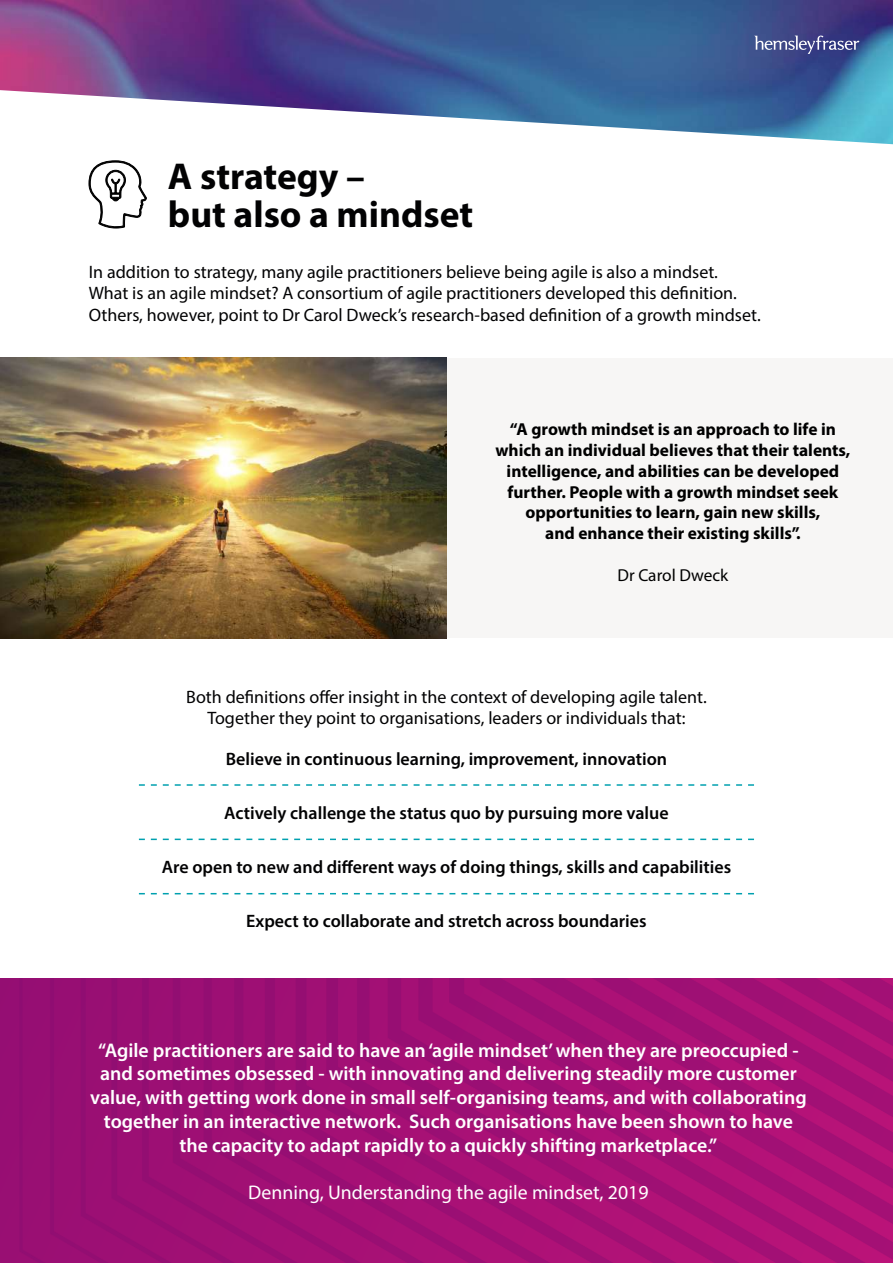
<style>
.page{position:relative;width:893px;height:1263px;background:#fff}
.page>*{position:absolute;margin:0;border:0;box-sizing:border-box;transform-origin:0 0}
.t1{font:700 37.5px/37.5px "Myriad Pro";color:#020203}
.t2{font:600 19.8px/23.7px "Myriad Pro";color:#fff;text-align:center}
.t3{font:19.8px "Myriad Pro";color:#fff}
.t4{font:18px/21.6px "Myriad Pro";color:#020203}
.t5{font:600 18px "Myriad Pro";color:#020203}
.t6{font:700 17.4px/20.9px "Myriad Pro";color:#000;text-align:center}
.t7{font:17.4px "Myriad Pro";color:#000}
</style>
<div class="page">
<img style="left:0;top:0;width:893px;height:144px">
<svg style="left:754px;top:36px;width:105px;height:18px;background:#61689d"></svg>
<div style="left:0;top:359px;width:893px;height:279px;background:#f7f6f5"></div>
<img style="left:0;top:357px;width:446px;height:281px">
<img style="left:0;top:978px;width:893px;height:285px">
<svg style="left:89px;top:160px;width:58px;height:68px"></svg>
<svg style="left:139px;top:784px;width:615px;height:2px"></svg>
<svg style="left:139px;top:838px;width:615px;height:2px"></svg>
<svg style="left:139px;top:893px;width:615px;height:1px"></svg>
<h1 class="t1" style="left:168px;top:156px;width:307px">A strategy –<br>but also a mindset</h1>
<p class="t4" style="left:89px;top:261px;width:673px">In addition to strategy, many agile practitioners believe being agile is also a mindset.<br>What is an agile mindset? A consortium of agile practitioners developed this definition.<br>Others, however, point to Dr Carol Dweck’s research-based definition of a growth mindset.</p>
<p class="t6" style="left:495px;top:418px;width:357px">“A growth mindset is an approach to life in which an individual believes that their talents, intelligence, and abilities can be developed further. People with a growth mindset seek opportunities to learn, gain new skills,<br>and enhance their existing skills”.</p>
<p class="t7" style="left:617px;top:564px;width:112px">Dr Carol Dweck</p>
<p class="t4" style="left:186px;top:686px;width:522px;text-align:center">Both definitions offer insight in the context of developing agile talent.<br>Together they point to organisations, leaders or individuals that:</p>
<p class="t5" style="left:226px;top:747px;width:443px">Believe in continuous learning, improvement, innovation</p>
<p class="t5" style="left:224px;top:801px;width:446px">Actively challenge the status quo by pursuing more value</p>
<p class="t5" style="left:162px;top:855px;width:571px">Are open to new and different ways of doing things, skills and capabilities</p>
<p class="t5" style="left:246px;top:909px;width:402px">Expect to collaborate and stretch across boundaries</p>
<p class="t2" style="left:90px;top:1038px;width:718px">“Agile practitioners are said to have an ‘agile mindset’ when they are preoccupied - and sometimes obsessed - with innovating and delivering steadily more customer value, with getting work done in small self-organising teams, and with collaborating together in an interactive network. Such organisations have been shown to have the capacity to adapt rapidly to a quickly shifting marketplace.”</p>
<p class="t3" style="left:248px;top:1180px;width:402px">Denning, Understanding the agile mindset, 2019</p>
</div>
